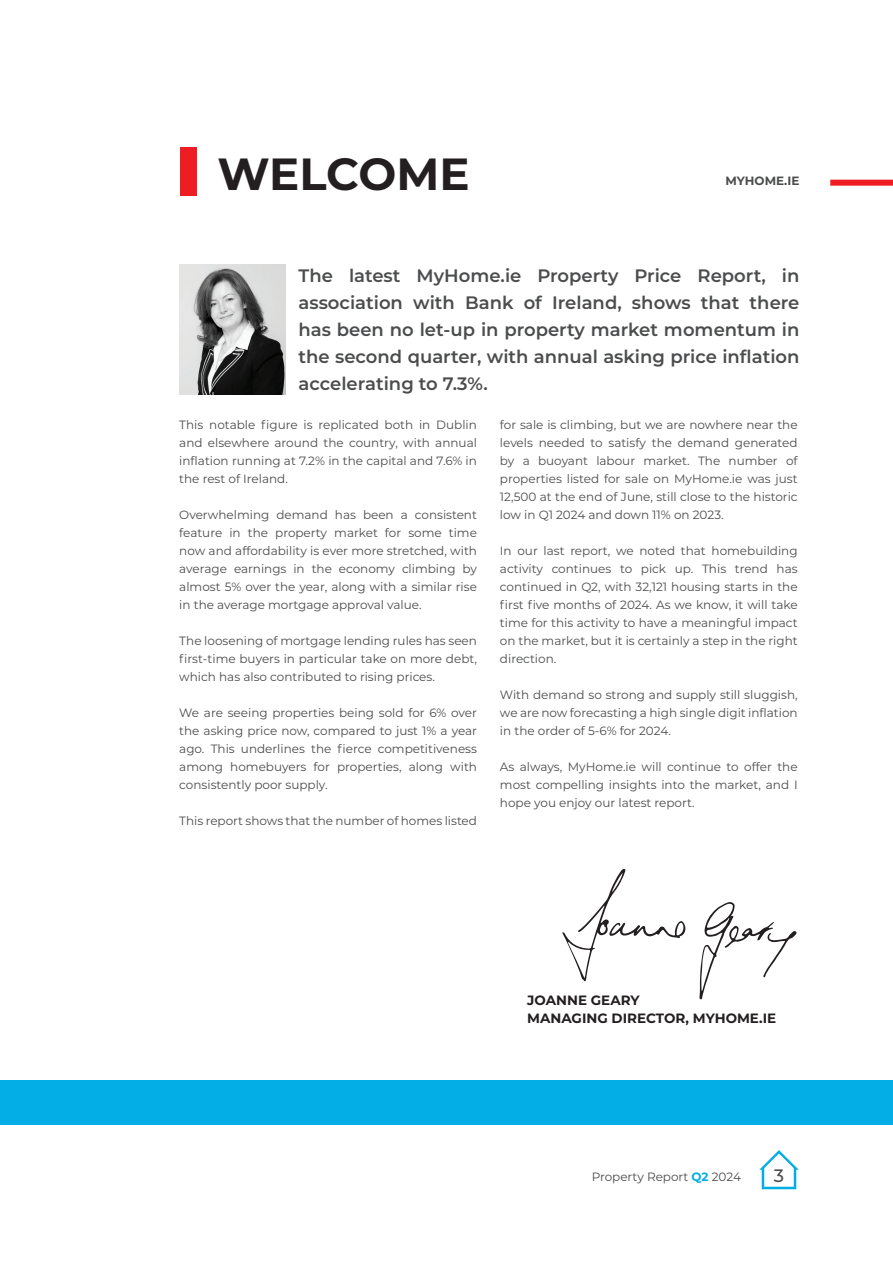
<style>
.page{position:relative;width:893px;height:1263px;background:#fff}
.page>*{position:absolute;margin:0;border:0;box-sizing:border-box;transform-origin:0 0}
.Title_7{font:700 45px "Montserrat";letter-spacing:-.005em;color:#231f20}
.Text_01_Left{font:600 18px/27px "Montserrat";color:#4b4c4d;text-align:justify}
.t1{font:500 18px "Montserrat";color:#4b4c4d}
.Text_01_Left-2{font:700 13.5px "Montserrat";color:#231f20}
.Text_01_Left-3{font:12px/18px "Montserrat";color:#4b4c4d;text-align:justify}
.Text_01_Left-4{font:700 12px "Montserrat";color:#4b4c4d}
.s1{font-weight:700;color:#03ade5}
</style>
<div class="page">
<hr style="left:0;top:910px;width:1px;height:170px;background:#03ade5">
<div style="left:180px;top:147px;width:17px;height:49px;background:#ee1d23"></div>
<img style="left:179px;top:264px;width:107px;height:131px">
<div style="left:830px;top:180px;width:63px;height:6px;background:#ee1d23"></div>
<svg style="left:562px;top:869px;width:124px;height:112px"></svg>
<svg style="left:699px;top:902px;width:98px;height:97px"></svg>
<div style="left:0;top:1080px;width:893px;height:45px;background:#03ade5"></div>
<svg style="left:759px;top:1150px;width:40px;height:39px"></svg>
<p class="Title_7" style="left:218px;top:142px;width:253px">WELCOME</p>
<p class="Text_01_Left-4" style="left:725px;top:172px;width:76px">MYHOME.IE</p>
<p class="Text_01_Left" style="left:298px;top:261px;width:502px">The latest MyHome.ie Property Price Report, in association with Bank of Ireland, shows that there has been no let-up in property market momentum in the second quarter, with annual asking price inflation accelerating to 7.3%.</p>
<p class="Text_01_Left-3" style="left:179px;top:415px;width:299px">This notable figure is replicated both in Dublin and elsewhere around the country, with annual inflation running at 7.2% in the capital and 7.6% in the rest of Ireland.</p>
<p class="Text_01_Left-3" style="left:179px;top:505px;width:299px">Overwhelming demand has been a consistent feature in the property market for some time now and affordability is ever more stretched, with average earnings in the economy climbing by almost 5% over the year, along with a similar rise in the average mortgage approval value.</p>
<p class="Text_01_Left-3" style="left:179px;top:631px;width:299px">The loosening of mortgage lending rules has seen first-time buyers in particular take on more debt, which has also contributed to rising prices.</p>
<p class="Text_01_Left-3" style="left:179px;top:703px;width:299px">We are seeing properties being sold for 6% over the asking price now, compared to just 1% a year ago. This underlines the fierce competitiveness among homebuyers for properties, along with consistently poor supply.</p>
<p class="Text_01_Left-3" style="left:179px;top:811px;width:299px">This report shows that the number of homes listed</p>
<p class="Text_01_Left-3" style="left:500px;top:415px;width:299px">for sale is climbing, but we are nowhere near the levels needed to satisfy the demand generated by a buoyant labour market. The number of properties listed for sale on MyHome.ie was just 12,500 at the end of June, still close to the historic low in Q1 2024 and down 11% on 2023.</p>
<p class="Text_01_Left-3" style="left:500px;top:541px;width:299px">In our last report, we noted that homebuilding activity continues to pick up. This trend has continued in Q2, with 32,121 housing starts in the first five months of 2024. As we know, it will take time for this activity to have a meaningful impact on the market, but it is certainly a step in the right direction.</p>
<p class="Text_01_Left-3" style="left:500px;top:685px;width:299px">With demand so strong and supply still sluggish, we are now forecasting a high single digit inflation in the order of 5-6% for 2024.</p>
<p class="Text_01_Left-3" style="left:500px;top:757px;width:299px">As always, MyHome.ie will continue to offer the most compelling insights into the market, and I hope you enjoy our latest report.</p>
<p class="Text_01_Left-2" style="left:527px;top:990px;width:114px">JOANNE GEARY</p>
<p class="Text_01_Left-2" style="left:527px;top:1008px;width:250px">MANAGING DIRECTOR, MYHOME.IE</p>
<p class="Text_01_Left-3" style="left:592px;top:1167px;width:151px">Property Report <span class="s1">Q2</span> 2024</p>
<p class="t1" style="left:774px;top:1162px;width:12px">3</p>
</div>
